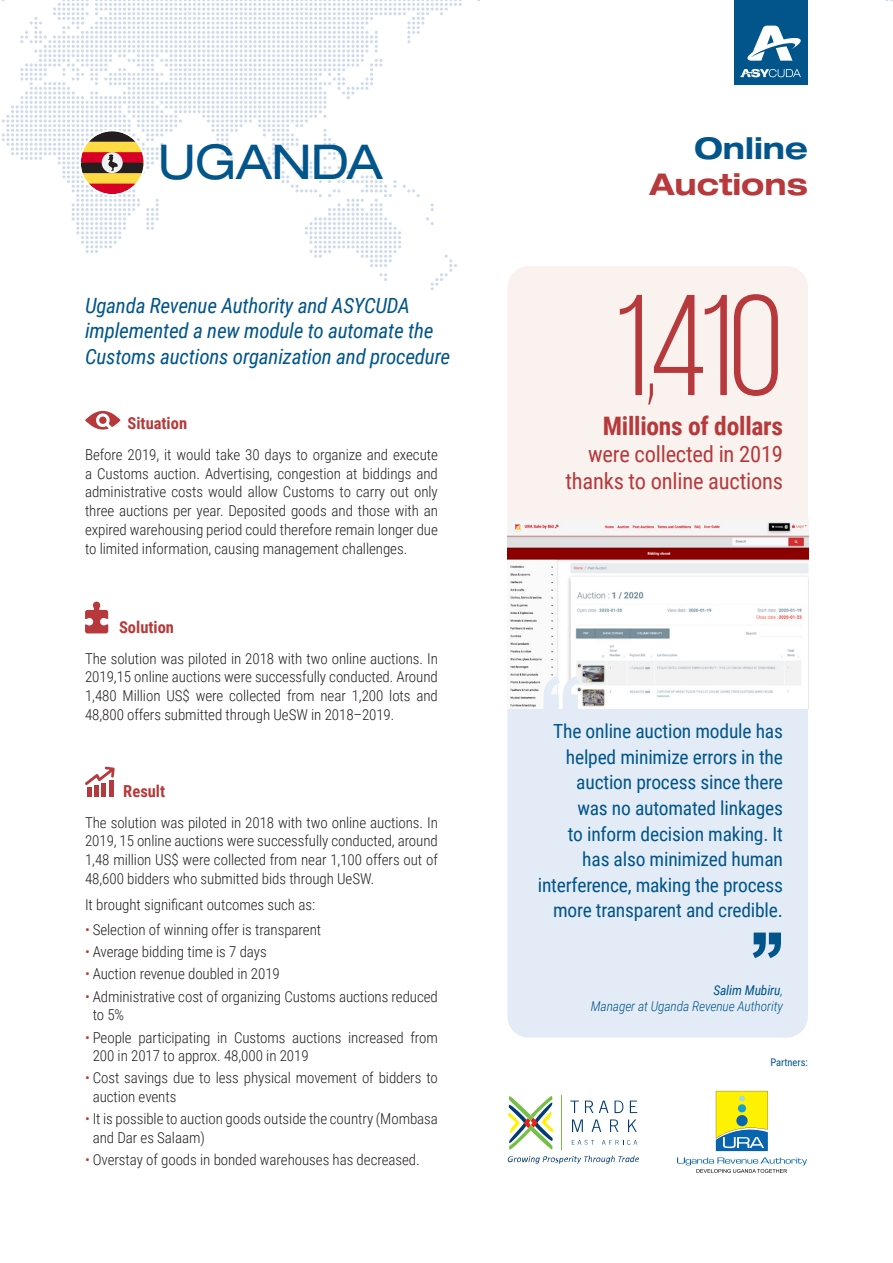
<style>
.page{position:relative;width:893px;height:1263px;background:#fff}
.page>*{position:absolute;margin:0;border:0;box-sizing:border-box;transform-origin:0 0}
.t1{font:142.8px "Bebas Neue";color:#b7393b}
.t2{font:expanded 48px "Helvetica Neue LT Std";letter-spacing:-.025em;color:#01558a}
.t3{font:700 expanded 30px "Helvetica Neue LT Std";color:#b7393b}
.t4{font:700 expanded 30px "Helvetica Neue LT Std";color:#01558a}
.t5{font:700 25.5px "Roboto Condensed";letter-spacing:-.01em;color:#b7393b}
.t6{font:22.5px/27px "Roboto Condensed";letter-spacing:-.01em;color:#b7393b;text-align:right}
.t7{font:italic 21px/25.5px "Roboto Condensed";letter-spacing:-.01em;color:#01558a}
.t8{font:19.5px/25.5px "Roboto Condensed";letter-spacing:-.01em;color:#01558a;text-align:right}
.t9{font:700 16.5px "Roboto Condensed";color:#b7393b}
.t10{font:300 15px/18.8px "Roboto Condensed";letter-spacing:-.005em;color:#231f20}
.t11{font:italic 300 13.5px/15.8px "Roboto Condensed";letter-spacing:-.01em;color:#01558a;text-align:right}
.t12{font:10.5px "Roboto Condensed";color:#01558a}
.s1{color:#b7393b}
.s2{font-weight:300}
.s3{font-weight:400}
</style>
<div class="page">
<div style="left:507px;top:266px;width:301px;height:423px;background:#f9f2ef;border-radius:21px"></div>
<div style="left:507px;top:675px;width:301px;height:362px;background:#e3ecf6;border-radius:21px"></div>
<img style="left:507px;top:522px;width:301px;height:186px">
<svg style="left:85px;top:767px;width:30px;height:29px"></svg>
<svg style="left:85px;top:411px;width:36px;height:19px"></svg>
<svg style="left:753px;top:932px;width:28px;height:26px"></svg>
<svg style="left:85px;top:601px;width:23px;height:32px"></svg>
<svg style="left:1px;top:0;width:461px;height:290px"></svg>
<svg style="left:543px;top:676px;width:36px;height:33px"></svg>
<svg style="left:716px;top:1091px;width:52px;height:60px;background:#aec44f"></svg>
<svg style="left:677px;top:1157px;width:130px;height:16px"></svg>
<hr style="left:561px;top:1095px;width:1px;height:54px;background:#77c044">
<svg style="left:508px;top:1096px;width:131px;height:68px"></svg>
<div style="left:734px;top:0;width:73px;height:85px;background:#01558a"></div>
<svg style="left:740px;top:26px;width:61px;height:51px"></svg>
<h2 class="t2" style="left:158px;top:133px;width:226px">UGANDA</h2>
<h3 class="t7" style="left:85px;top:292px;width:367px">Uganda Revenue Authority and ASYCUDA implemented a new module to automate the<br>Customs auctions organization and procedure</h3>
<p class="t9" style="left:128px;top:412px;width:61px">Situation</p>
<p class="t10" style="left:85px;top:444px;width:354px;text-align:justify">Before 2019, it would take 30 days to organize and execute a Customs auction. Advertising, congestion at biddings and administrative costs would allow Customs to carry out only three auctions per year. Deposited goods and those with an expired warehousing period could therefore remain longer due to limited information, causing management challenges.</p>
<p class="t9" style="left:119px;top:615px;width:56px">Solution</p>
<p class="t10" style="left:85px;top:648px;width:354px;text-align:justify">The solution was piloted in 2018 with two online auctions. In 2019,15 online auctions were successfully conducted. Around 1,480 Million US$ were collected from near 1,200 lots and 48,800 offers submitted through UeSW in 2018–2019.</p>
<p class="t9" style="left:123px;top:780px;width:43px">Result</p>
<p class="t10" style="left:85px;top:812px;width:354px;text-align:justify">The solution was piloted in 2018 with two online auctions. In 2019, 15 online auctions were successfully conducted, around 1,48 million US$ were collected from near 1,100 offers out of 48,600 bidders who submitted bids through UeSW.</p>
<p class="t10" style="left:85px;top:894px;width:231px">It brought significant outcomes such as:</p>
<p class="t10" style="left:85px;top:920px;width:238px"><span class="s1">•</span> Selection of winning offer is transparent</p>
<p class="t10" style="left:85px;top:942px;width:183px"><span class="s1">•</span> Average bidding time is 7 days</p>
<p class="t10" style="left:85px;top:964px;width:196px"><span class="s1">•</span> Auction revenue doubled in 2019</p>
<p class="t10" style="left:93px;top:986px;width:347px;text-indent:-8px"><span class="s1">•</span> Administrative cost of organizing Customs auctions reduced to 5%</p>
<p class="t10" style="left:93px;top:1027px;width:347px;text-indent:-8px"><span class="s1">•</span> People participating in Customs auctions increased from<br>200 in 2017 to approx. 48,000 in 2019</p>
<p class="t10" style="left:93px;top:1068px;width:347px;text-indent:-8px"><span class="s1">•</span> Cost savings due to less physical movement of bidders to auction events</p>
<p class="t10" style="left:93px;top:1109px;width:347px;text-indent:-8px"><span class="s1">•</span> It is possible to auction goods outside the country (Mombasa and Dar es Salaam)</p>
<p class="t10" style="left:85px;top:1150px;width:336px"><span class="s1">•</span> Overstay of goods in bonded warehouses has decreased.</p>
<h3 class="t4" style="left:695px;top:129px;width:115px">Online</h3>
<h3 class="t3" style="left:650px;top:165px;width:160px">Auctions</h3>
<h1 class="t1" style="left:611px;top:269px;width:174px">1<span class="s2">,</span>410</h1>
<h3 class="t5" style="left:603px;top:408px;width:182px">Millions of dollars</h3>
<h3 class="t6" style="left:565px;top:440px;width:219px">were collected in 2019 thanks to online auctions</h3>
<h3 class="t8" style="left:538px;top:718px;width:247px">The online auction module has helped minimize errors in the auction process since there<br>was no automated linkages<br>to inform decision making. It has also minimized human interference, making the process more transparent and credible.</h3>
<p class="t11" style="left:591px;top:982px;width:194px"><span class="s3">Salim Mubiru</span>,<br>Manager at Uganda Revenue Authority</p>
<p class="t12" style="left:770px;top:1055px;width:39px">Partners:</p>
</div>
